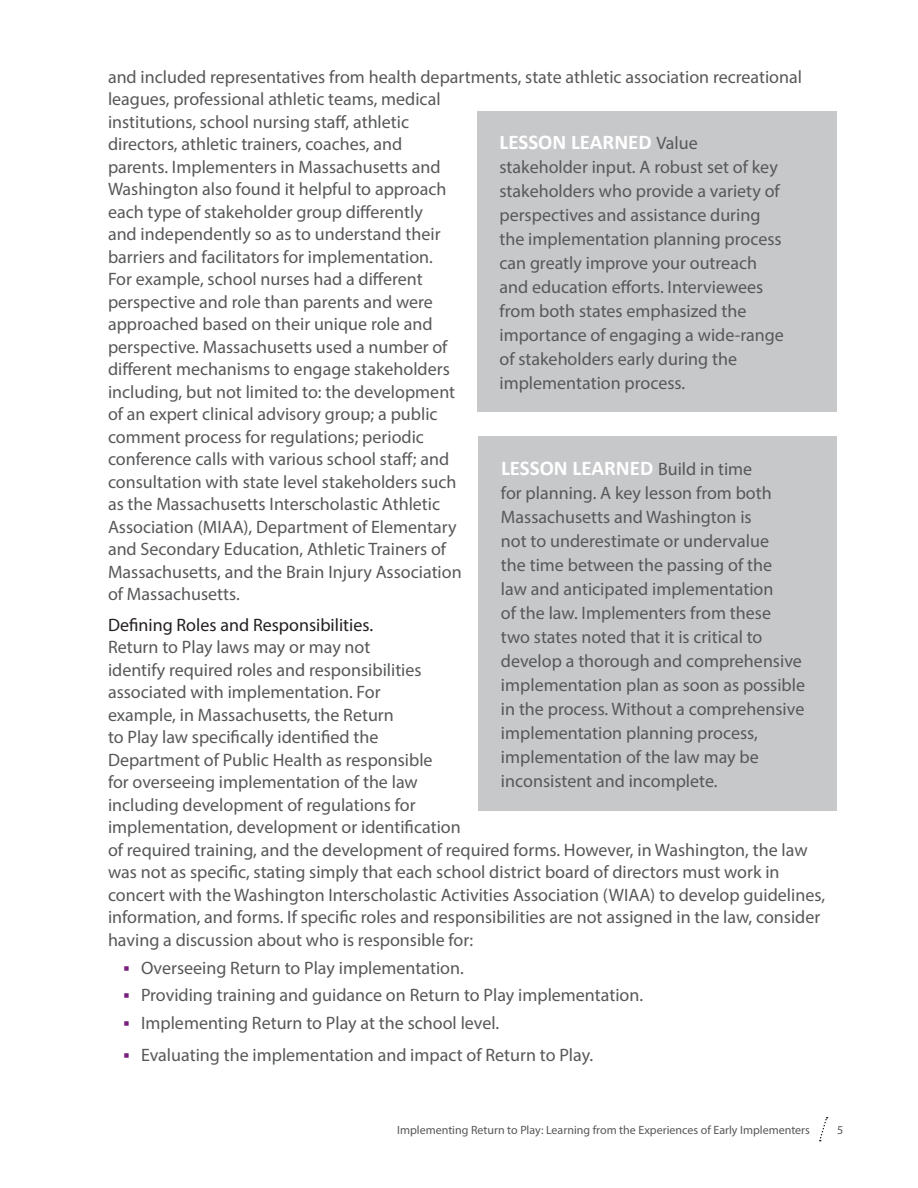
<style>
.page{position:relative;width:918px;height:1188px;background:#fff}
.page>*{position:absolute;margin:0;border:0;box-sizing:border-box;transform-origin:0 0}
.t1{font:700 21px "Calibri";color:#fff}
.t2{font:18px/22.5px "Myriad Pro";color:#57585a}
.t3{font:12px "Myriad Pro";color:#57585a}
.s1{color:#231f20}
.s2{font-family:"Myriad Pro";font-weight:400;font-size:18px;color:#57585a}
</style>
<div class="page">
<svg style="left:819px;top:1117px;width:9px;height:24px"></svg>
<div style="left:477px;top:111px;width:360px;height:301px;background:#c7c8ca"></div>
<div style="left:478px;top:436px;width:359px;height:376px;background:#c7c8ca"></div>
<p class="t2" style="left:108px;top:65px;width:696px">and included representatives from health departments, state athletic association recreational leagues, professional athletic teams, medical<br>institutions, school nursing staff, athletic<br>directors, athletic trainers, coaches, and<br>parents. Implementers in Massachusetts and<br>Washington also found it helpful to approach<br>each type of stakeholder group differently<br>and independently so as to understand their<br>barriers and facilitators for implementation.<br>For example, school nurses had a different<br>perspective and role than parents and were<br>approached based on their unique role and<br>perspective. Massachusetts used a number of<br>different mechanisms to engage stakeholders<br>including, but not limited to: the development<br>of an expert clinical advisory group; a public<br>comment process for regulations; periodic<br>conference calls with various school staff; and<br>consultation with state level stakeholders such<br>as the Massachusetts Interscholastic Athletic<br>Association (MIAA), Department of Elementary<br>and Secondary Education, Athletic Trainers of<br>Massachusetts, and the Brain Injury Association<br>of Massachusetts.</p>
<p class="t2" style="left:108px;top:613px;width:719px"><span class="s1">Defining Roles and Responsibilities.<br></span>Return to Play laws may or may not<br>identify required roles and responsibilities<br>associated with implementation. For<br>example, in Massachusetts, the Return<br>to Play law specifically identified the<br>Department of Public Health as responsible<br>for overseeing implementation of the law<br>including development of regulations for<br>implementation, development or identification<br>of required training, and the development of required forms. However, in Washington, the law was not as specific, stating simply that each school district board of directors must work in concert with the Washington Interscholastic Activities Association (WIAA) to develop guidelines, information, and forms. If specific roles and responsibilities are not assigned in the law, consider having a discussion about who is responsible for:</p>
<p class="t2" style="left:141px;top:956px;width:324px">Overseeing Return to Play implementation.</p>
<p class="t2" style="left:141px;top:984px;width:504px">Providing training and guidance on Return to Play implementation.</p>
<p class="t2" style="left:141px;top:1011px;width:360px">Implementing Return to Play at the school level.</p>
<p class="t2" style="left:141px;top:1044px;width:454px">Evaluating the implementation and impact of Return to Play.</p>
<p class="t1" style="left:500px;top:129px;width:200px">LESSON LEARNED <span class="s2">Value</span></p>
<p class="t2" style="left:499px;top:155px;width:286px;line-height:24px">stakeholder input. A robust set of key stakeholders who provide a variety of perspectives and assistance during the implementation planning process can greatly improve your outreach and education efforts. Interviewees from both states emphasized the importance of engaging a wide-range of stakeholders early during the implementation process.</p>
<p class="t1" style="left:501px;top:454px;width:253px">LESSON LEARNED <span class="s2">Build in time</span></p>
<p class="t2" style="left:501px;top:480px;width:306px;line-height:24px">for planning. A key lesson from both Massachusetts and Washington is<br>not to underestimate or undervalue<br>the time between the passing of the<br>law and anticipated implementation<br>of the law. Implementers from these<br>two states noted that it is critical to develop a thorough and comprehensive implementation plan as soon as possible in the process. Without a comprehensive implementation planning process, implementation of the law may be inconsistent and incomplete.</p>
<p class="t3" style="left:397px;top:1123px;width:414px">Implementing Return to Play: Learning from the Experiences of Early Implementers</p>
<p class="t3" style="left:837px;top:1123px;width:8px">5</p>
</div>
